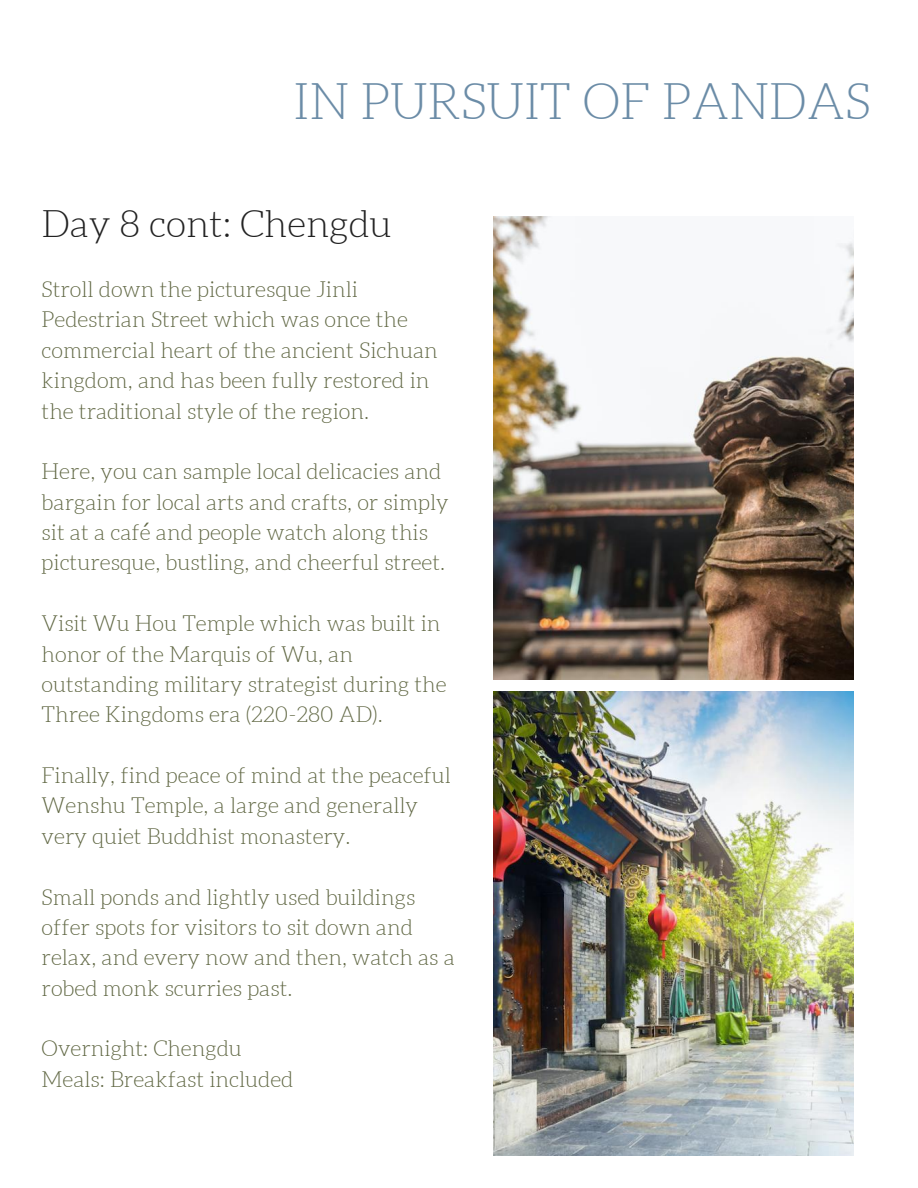
<style>
.page{position:relative;width:918px;height:1188px;background:#fff}
.page>*{position:absolute;margin:0;border:0;box-sizing:border-box;transform-origin:0 0}
.t1{font:300 49.8px "Aleo";color:#6b8ca7}
.t2{font:300 37.35px "Aleo";color:#222}
.t3{font:300 21.75px/30.3px "Aleo";color:#606743}
.s1{font-family:"DejaVu Sans";font-weight:400}
</style>
<div class="page">
<img style="left:494px;top:216px;width:360px;height:464px">
<img style="left:494px;top:692px;width:360px;height:463px">
<h1 class="t1" style="left:294px;top:74px;width:579px">IN PURSUIT OF PANDAS</h1>
<h2 class="t2" style="left:42px;top:204px;width:352px">Day 8 cont: Chengdu</h2>
<p class="t3" style="left:42px;top:274px;width:398px">Stroll down the picturesque Jinli Pedestrian Street which was once the commercial heart of the ancient Sichuan kingdom, and has been fully restored in the traditional style of the region.</p>
<p class="t3" style="left:42px;top:457px;width:409px">Here, you can sample local delicacies and bargain for local arts and crafts, or simply sit at a cafe<span class="s1">́</span>and people watch along this picturesque, bustling, and cheerful street.</p>
<p class="t3" style="left:42px;top:608px;width:407px">Visit Wu Hou Temple which was built in honor of the Marquis of Wu, an outstanding military strategist during the Three Kingdoms era (220-280 AD).</p>
<p class="t3" style="left:42px;top:760px;width:411px">Finally, find peace of mind at the peaceful<br>Wenshu Temple, a large and generally very quiet Buddhist monastery.</p>
<p class="t3" style="left:42px;top:882px;width:415px">Small ponds and lightly used buildings offer spots for visitors to sit down and relax, and every now and then, watch as a robed monk scurries past.</p>
<p class="t3" style="left:42px;top:1034px;width:253px">Overnight: Chengdu<br>Meals: Breakfast included</p>
</div>
